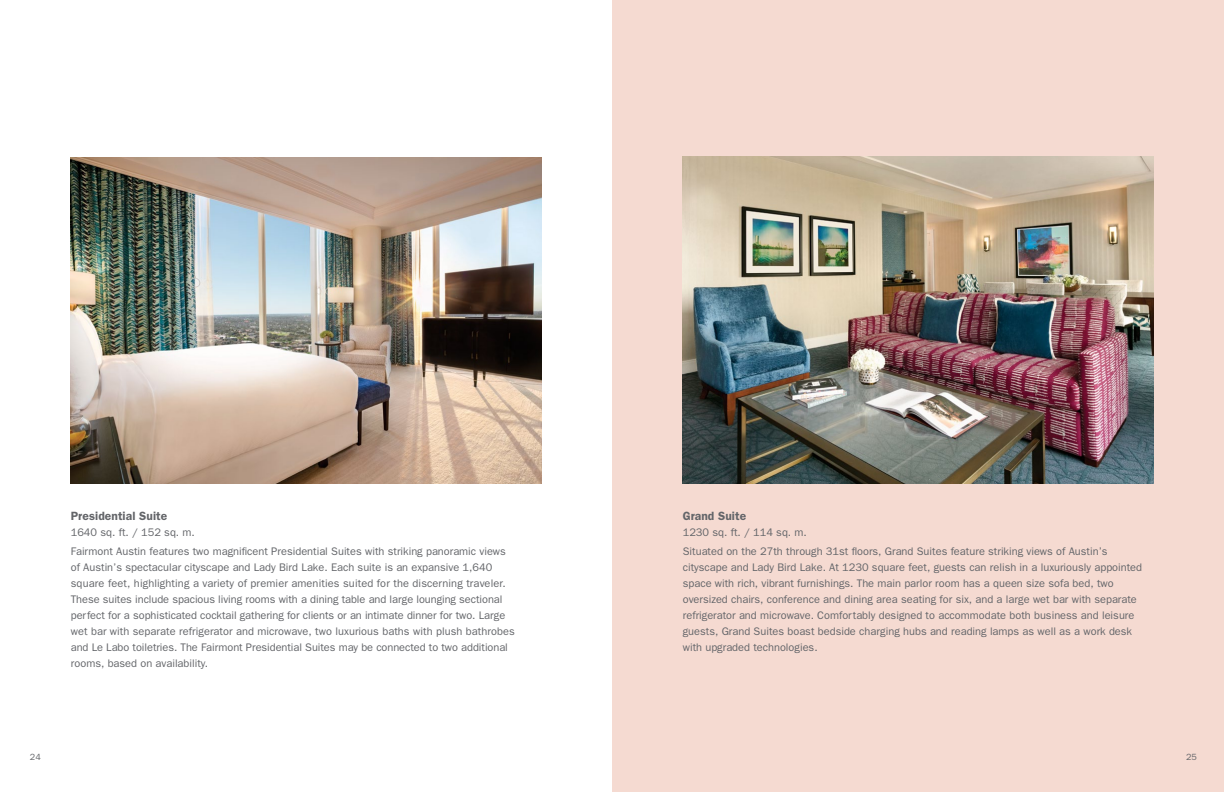
<style>
.page{position:relative;width:1224px;height:792px;background:#fff}
.page>*{position:absolute;margin:0;border:0;box-sizing:border-box;transform-origin:0 0}
.t1{font:600 12px "Franklin Gothic";letter-spacing:.005em;color:#636569}
.t2{font:11px/16px "Franklin Gothic";color:#636569}
.t3{font:9px "Franklin Gothic";color:#636569}
</style>
<div class="page">
<div style="left:612px;top:0;width:612px;height:792px;background:#f5dad1"></div>
<img style="left:71px;top:157px;width:470px;height:327px">
<img style="left:683px;top:157px;width:470px;height:327px">
<p class="t1" style="left:71px;top:509px;width:98px">Presidential Suite</p>
<p class="t2" style="left:71px;top:523px;width:437px;line-height:19px">1640 sq. ft. / 152 sq. m.<br>Fairmont Austin features two magnificent Presidential Suites with striking panoramic views</p>
<p class="t2" style="left:71px;top:560px;width:446px">of Austin’s spectacular cityscape and Lady Bird Lake. Each suite is an expansive 1,640 square feet, highlighting a variety of premier amenities suited for the discerning traveler.<br>These suites include spacious living rooms with a dining table and large lounging sectional perfect for a sophisticated cocktail gathering for clients or an intimate dinner for two. Large wet bar with separate refrigerator and microwave, two luxurious baths with plush bathrobes and Le Labo toiletries. The Fairmont Presidential Suites may be connected to two additional rooms, based on availability.</p>
<p class="t1" style="left:683px;top:509px;width:65px">Grand Suite</p>
<p class="t2" style="left:683px;top:523px;width:426px;line-height:19px">1230 sq. ft. / 114 sq. m.<br>Situated on the 27th through 31st floors, Grand Suites feature striking views of Austin’s</p>
<p class="t2" style="left:683px;top:560px;width:461px">cityscape and Lady Bird Lake. At 1230 square feet, guests can relish in a luxuriously appointed space with rich, vibrant furnishings. The main parlor room has a queen size sofa bed, two oversized chairs, conference and dining area seating for six, and a large wet bar with separate refrigerator and microwave. Comfortably designed to accommodate both business and leisure guests, Grand Suites boast bedside charging hubs and reading lamps as well as a work desk with upgraded technologies.</p>
<p class="t3" style="left:30px;top:752px;width:12px">24</p>
<p class="t3" style="left:1186px;top:752px;width:12px">25</p>
</div>
